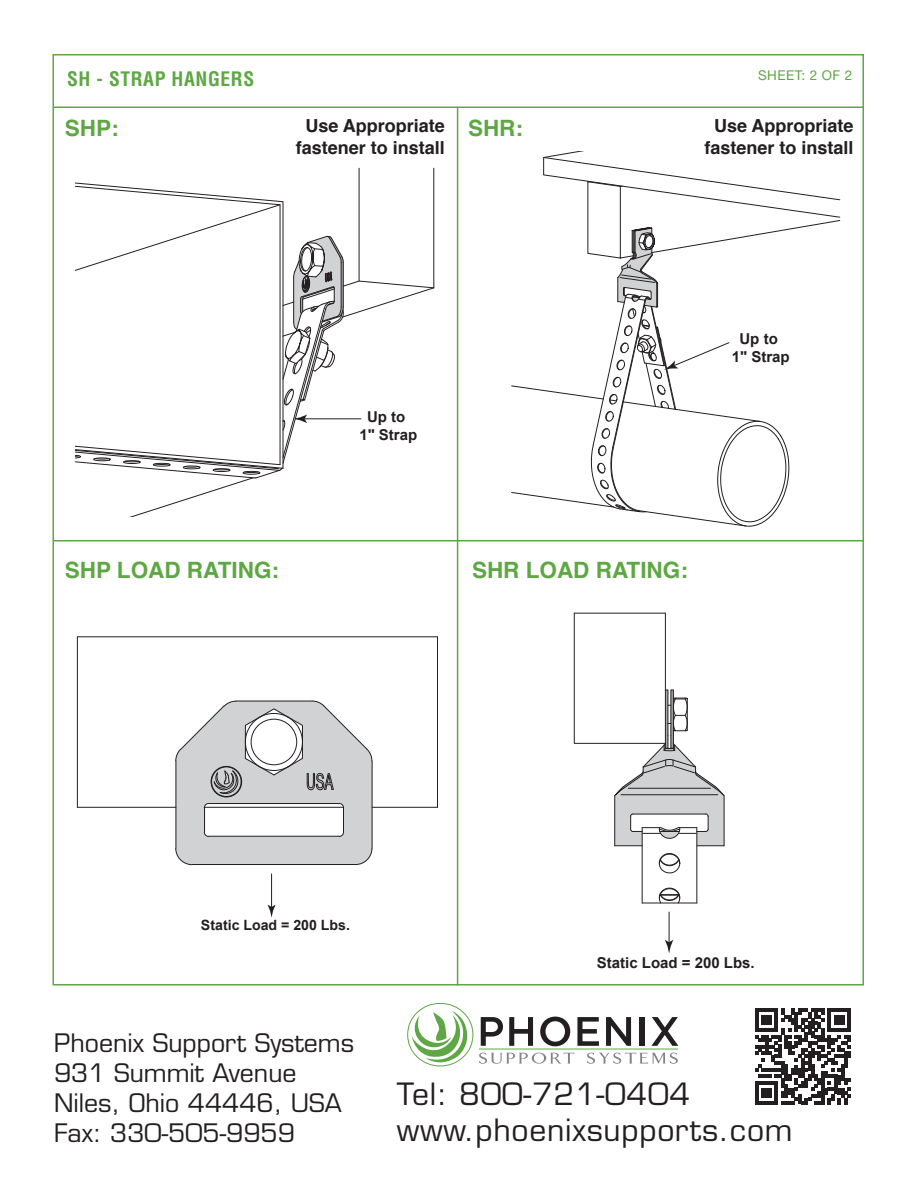
<style>
.page{position:relative;width:918px;height:1188px;background:#fff}
.page>*{position:absolute;margin:0;border:0;box-sizing:border-box;transform-origin:0 0}
.t1{font:30px/36px "Eurostile";letter-spacing:.025em;color:#231f20}
.t2{font:24.9px/29.8px "Eurostile";color:#231f20}
.t3{font:700 22.5px "Helvetica";color:#5ea744}
.t4{font:700 condensed 19.5px "Helvetica";letter-spacing:.03em;color:#5ea744}
.t5{font:700 18px/21.6px "Helvetica";color:#231f20;text-align:center}
.t6{font:700 15px/18px "Arial";color:#231f20;text-align:center}
.t7{font:700 14.1px "Arial";color:#231f20}
.t8{font:13.5px "Helvetica Neue LT Std";letter-spacing:.03em;color:#5ea744}
</style>
<div class="page">
<hr style="left:54px;top:106px;width:810px;height:2px;background:#5ea744">
<hr style="left:54px;top:540px;width:810px;height:2px;background:#5ea744">
<svg style="left:755px;top:1009px;width:96px;height:95px"></svg>
<svg style="left:407px;top:1003px;width:271px;height:64px"></svg>
<hr style="left:479px;top:1049px;width:199px;height:1px;background:#5ea744">
<hr style="left:457px;top:107px;width:1px;height:879px;background:#5ea744">
<hr style="left:433px;top:168px;width:1px;height:120px;background:#231f20">
<hr style="left:359px;top:168px;width:1px;height:113px;background:#231f20">
<svg style="left:74px;top:186px;width:207px;height:18px"></svg>
<svg style="left:74px;top:204px;width:361px;height:312px"></svg>
<svg style="left:511px;top:151px;width:330px;height:376px"></svg>
<hr style="left:271px;top:874px;width:1px;height:35px;background:#231f20">
<svg style="left:268px;top:905px;width:7px;height:13px"></svg>
<hr style="left:77px;top:637px;width:1px;height:170px;background:#231f20">
<hr style="left:77px;top:636px;width:360px;height:1px;background:#231f20">
<hr style="left:372px;top:807px;width:65px;height:1px;background:#231f20">
<hr style="left:77px;top:807px;width:99px;height:1px;background:#231f20">
<hr style="left:437px;top:637px;width:1px;height:170px;background:#231f20">
<svg style="left:175px;top:700px;width:198px;height:165px"></svg>
<hr style="left:642px;top:903px;width:55px;height:1px;background:#231f20">
<hr style="left:696px;top:833px;width:1px;height:70px;background:#231f20">
<hr style="left:642px;top:833px;width:1px;height:70px;background:#231f20">
<svg style="left:658px;top:887px;width:23px;height:17px"></svg>
<svg style="left:574px;top:612px;width:151px;height:262px"></svg>
<hr style="left:669px;top:912px;width:1px;height:32px;background:#231f20">
<svg style="left:665px;top:940px;width:8px;height:13px"></svg>
<p class="t4" style="left:67px;top:67px;width:189px">SH - STRAP HANGERS</p>
<p class="t8" style="left:758px;top:68px;width:96px">SHEET: 2 OF 2</p>
<p class="t3" style="left:65px;top:110px;width:55px">SHP:</p>
<p class="t3" style="left:468px;top:110px;width:56px">SHR:</p>
<p class="t5" style="left:296px;top:116px;width:151px">Use Appropriate fastener to install</p>
<p class="t5" style="left:704px;top:116px;width:151px">Use Appropriate fastener to install</p>
<p class="t6" style="left:359px;top:407px;width:59px">Up to<br>1" Strap</p>
<p class="t6" style="left:732px;top:330px;width:60px">Up to<br>1" Strap</p>
<p class="t3" style="left:65px;top:552px;width:216px">SHP LOAD RATING:</p>
<p class="t3" style="left:472px;top:552px;width:217px">SHR LOAD RATING:</p>
<p class="t7" style="left:201px;top:918px;width:151px">Static Load = 200 Lbs.</p>
<p class="t2" style="left:54px;top:1028px;width:302px">Phoenix Support Systems<br>931 Summit Avenue<br>Niles, Ohio 44446, USA<br>Fax: 330-505-9959</p>
<p class="t6" style="left:597px;top:954px;width:159px">Static Load = 200 Lbs.</p>
<p class="t1" style="left:397px;top:1076px;width:397px">Tel: 800-721-0404 www.phoenixsupports.com</p>
</div>
